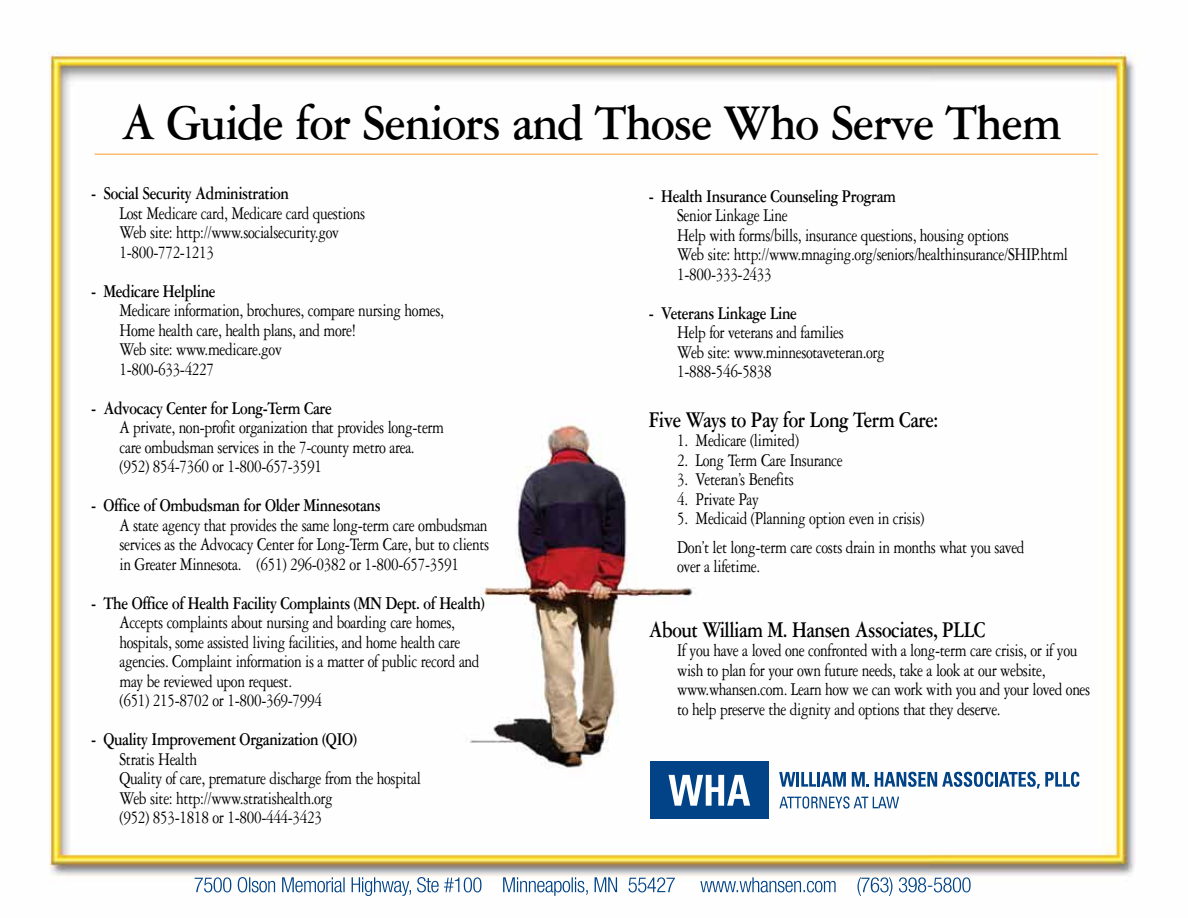
<style>
.page{position:relative;width:1188px;height:918px;background:#fff}
.page>*{position:absolute;margin:0;border:0;box-sizing:border-box;transform-origin:0 0}
.t1{font:700 53.25px "Garamond Three";letter-spacing:-.025em;color:#000;scale:.9 1}
.t2{font:700 24px "Garamond Three";letter-spacing:-.025em;color:#000;scale:.8 1}
.t3{font:19.2px/19.5px "Garamond Three";letter-spacing:-.025em;color:#000;scale:.8 1}
.t4{font:700 19.2px "Garamond Three";letter-spacing:-.025em;color:#000;scale:.8 1}
</style>
<div class="page">
<img style="left:48px;top:52px;width:1089px;height:827px">
<hr style="left:94px;top:153px;width:1004px;height:2px;background:#fdbe70">
<svg style="left:195px;top:877px;width:776px;height:19px"></svg>
<div style="left:650px;top:761px;width:119px;height:58px;background:#014386"></div>
<svg style="left:669px;top:775px;width:81px;height:31px"></svg>
<svg style="left:779px;top:772px;width:16px;height:15px"></svg>
<hr style="left:796px;top:772px;width:3px;height:15px;background:#014386">
<svg style="left:801px;top:772px;width:45px;height:15px"></svg>
<svg style="left:852px;top:772px;width:17px;height:15px"></svg>
<svg style="left:875px;top:772px;width:118px;height:15px"></svg>
<hr style="left:995px;top:772px;width:3px;height:15px;background:#014386">
<svg style="left:999px;top:772px;width:80px;height:17px"></svg>
<svg style="left:779px;top:796px;width:120px;height:13px"></svg>
<h1 class="t1" style="left:121px;top:93px;width:1047px">A Guide for Seniors and Those Who Serve Them</h1>
<p class="t4" style="left:91px;top:183px;width:249px">- Social Security Administration</p>
<p class="t3" style="left:120px;top:203px;width:309px">Lost Medicare card, Medicare card questions<br>Web site: http://www.socialsecurity.gov<br>1-800-772-1213</p>
<p class="t4" style="left:91px;top:280px;width:157px">- Medicare Helpline</p>
<p class="t3" style="left:120px;top:301px;width:407px">Medicare information, brochures, compare nursing homes, Home health care, health plans, and more!<br>Web site: www.medicare.gov<br>1-800-633-4227</p>
<p class="t4" style="left:91px;top:397px;width:303px">- Advocacy Center for Long-Term Care</p>
<p class="t3" style="left:120px;top:418px;width:407px">A private, non-profit organization that provides long-term care ombudsman services in the 7-county metro area. (952) 854-7360 or 1-800-657-3591</p>
<p class="t4" style="left:91px;top:495px;width:364px">- Office of Ombudsman for Older Minnesotans</p>
<p class="t3" style="left:120px;top:515px;width:464px;text-align:justify">A state agency that provides the same long-term care ombudsman services as the Advocacy Center for Long-Term Care, but to clients in Greater Minnesota. (651) 296-0382 or 1-800-657-3591</p>
<p class="t4" style="left:91px;top:592px;width:494px">- The Office of Health Facility Complaints (MN Dept. of Health)</p>
<p class="t3" style="left:120px;top:613px;width:452px">Accepts complaints about nursing and boarding care homes, hospitals, some assisted living facilities, and home health care agencies. Complaint information is a matter of public record and may be reviewed upon request.<br>(651) 215-8702 or 1-800-369-7994</p>
<p class="t4" style="left:91px;top:729px;width:334px">- Quality Improvement Organization (QIO)</p>
<p class="t3" style="left:120px;top:749px;width:378px">Stratis Health<br>Quality of care, premature discharge from the hospital Web site: http://www.stratishealth.org<br>(952) 853-1818 or 1-800-444-3423</p>
<p class="t4" style="left:649px;top:185px;width:310px">- Health Insurance Counseling Program</p>
<p class="t3" style="left:677px;top:206px;width:490px">Senior Linkage Line<br>Help with forms/bills, insurance questions, housing options<br>Web site: http://www.mnaging.org/seniors/healthinsurance/SHIP.html 1-800-333-2433</p>
<p class="t4" style="left:649px;top:302px;width:187px">- Veterans Linkage Line</p>
<p class="t3" style="left:677px;top:323px;width:261px">Help for veterans and families<br>Web site: www.minnesotaveteran.org<br>1-888-546-5838</p>
<p class="t2" style="left:649px;top:406px;width:363px">Five Ways to Pay for Long Term Care:</p>
<p class="t3" style="left:677px;top:431px;width:154px">1. Medicare (limited)</p>
<p class="t3" style="left:677px;top:450px;width:209px">2. Long Term Care Insurance</p>
<p class="t3" style="left:677px;top:470px;width:147px">3. Veteran’s Benefits</p>
<p class="t3" style="left:677px;top:489px;width:104px">4. Private Pay</p>
<p class="t3" style="left:677px;top:504px;width:436px;line-height:28.5px">5. Medicaid (Planning option even in crisis)<br>Don’t let long-term care costs drain in months what you saved</p>
<p class="t3" style="left:677px;top:557px;width:105px">over a lifetime.</p>
<p class="t2" style="left:649px;top:616px;width:423px">About William M. Hansen Associates, PLLC</p>
<p class="t3" style="left:677px;top:641px;width:518px">If you have a loved one confronted with a long-term care crisis, or if you wish to plan for your own future needs, take a look at our website, www.whansen.com. Learn how we can work with you and your loved ones to help preserve the dignity and options that they deserve.</p>
</div>
